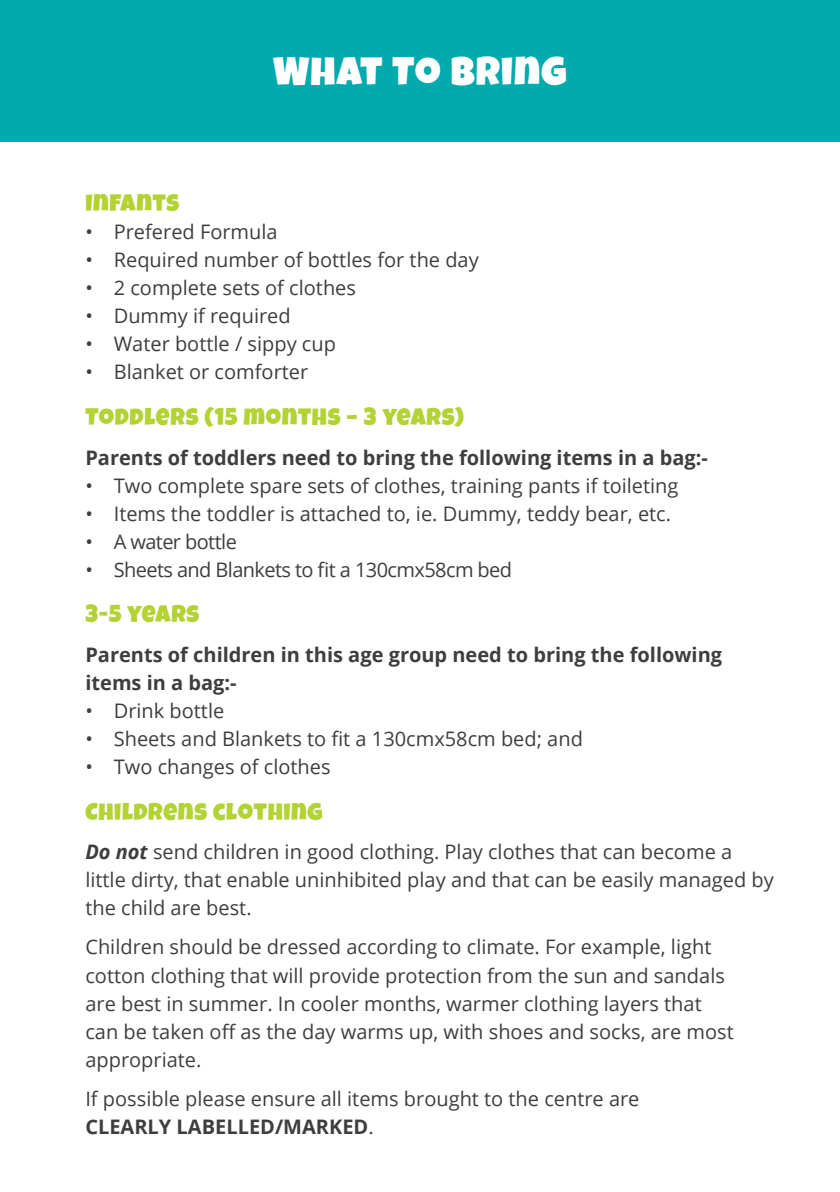
<style>
.page{position:relative;width:840px;height:1192px;background:#fff}
.page>*{position:absolute;margin:0;border:0;box-sizing:border-box;transform-origin:0 0}
.Section_Title{font:40px "Luckiest Guy";letter-spacing:.03em;color:#fff}
.Headings{font:24px "Luckiest Guy";letter-spacing:.03em;color:#b3d234}
.Body_Copy{font:20px/28px "Open Sans";color:#3e3e3f}
.Body_Copy-2{font:700 20px/28px "Open Sans";color:#3e3e3f}
.Body_Copy-3{font:20px "Open Sans";letter-spacing:-.03em;color:#3e3e3f}
.s1{font-weight:700;font-style:italic}
.s2{font-weight:700}
</style>
<div class="page">
<div style="left:0;top:0;width:840px;height:142px;background:#00aaad"></div>
<p class="Section_Title" style="left:273px;top:45px;width:295px">WHAT TO BRING</p>
<p class="Headings" style="left:85px;top:187px;width:95px">INFANTS</p>
<p class="Body_Copy" style="left:85px;top:217px;width:194px">• Prefered Formula</p>
<p class="Body_Copy" style="left:85px;top:245px;width:395px">• Required number of bottles for the day</p>
<p class="Body_Copy" style="left:85px;top:273px;width:272px">• 2 complete sets of clothes</p>
<p class="Body_Copy" style="left:85px;top:301px;width:207px">• Dummy if required</p>
<p class="Body_Copy" style="left:85px;top:329px;width:252px">• Water bottle / sippy cup</p>
<p class="Body_Copy" style="left:85px;top:357px;width:224px">• Blanket or comforter</p>
<p class="Headings" style="left:85px;top:401px;width:380px">TODDLERS (15 MONTHS – 3 YEARS)</p>
<p class="Body_Copy-2" style="left:85px;top:442px;width:624px">Parents of toddlers need to bring the following items in a bag:-</p>
<p class="Body_Copy" style="left:85px;top:470px;width:594px">• Two complete spare sets of clothes, training pants if toileting</p>
<p class="Body_Copy" style="left:85px;top:498px;width:587px">• Items the toddler is attached to, ie. Dummy, teddy bear, etc.</p>
<p class="Body_Copy-3" style="left:85px;top:527px;width:153px">• A water bottle</p>
<p class="Body_Copy-3" style="left:85px;top:555px;width:428px">• Sheets and Blankets to fit a 130cmx58cm bed</p>
<p class="Headings" style="left:85px;top:598px;width:115px">3-5 YEARS</p>
<p class="Body_Copy-2" style="left:85px;top:640px;width:638px">Parents of children in this age group need to bring the following items in a bag:-</p>
<p class="Body_Copy" style="left:85px;top:696px;width:140px">• Drink bottle</p>
<p class="Body_Copy" style="left:85px;top:724px;width:499px">• Sheets and Blankets to fit a 130cmx58cm bed; and</p>
<p class="Body_Copy" style="left:85px;top:752px;width:247px">• Two changes of clothes</p>
<p class="Headings" style="left:85px;top:795px;width:239px">CHILDRENS CLOTHING</p>
<p class="Body_Copy" style="left:85px;top:837px;width:690px"><span class="s1">Do not</span> send children in good clothing. Play clothes that can become a little dirty, that enable uninhibited play and that can be easily managed by the child are best.</p>
<p class="Body_Copy" style="left:85px;top:932px;width:650px">Children should be dressed according to climate. For example, light cotton clothing that will provide protection from the sun and sandals are best in summer. In cooler months, warmer clothing layers that can be taken off as the day warms up, with shoes and socks, are most appropriate.</p>
<p class="Body_Copy" style="left:85px;top:1083px;width:555px">If possible please ensure all items brought to the centre are<br><span class="s2">CLEARLY LABELLED/MARKED</span>.</p>
</div>
